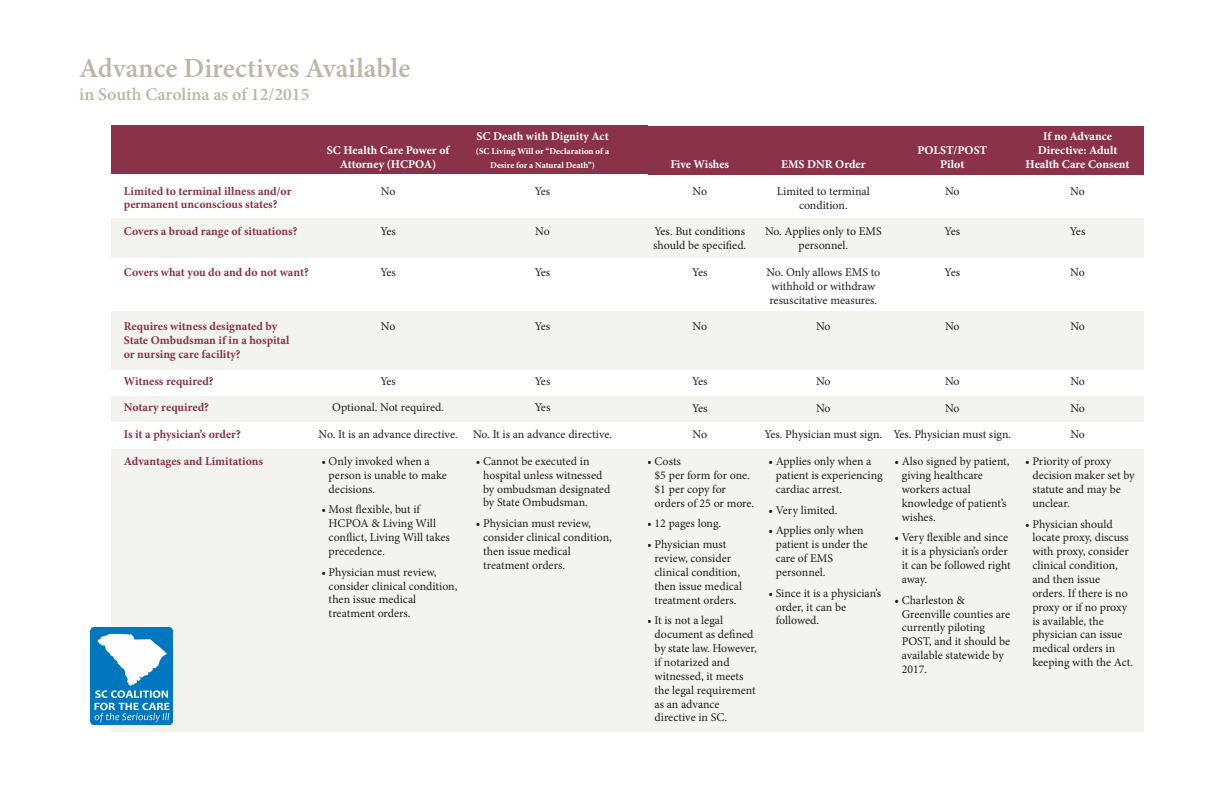
<style>
.page{position:relative;width:1224px;height:792px;background:#fff}
.page>*{position:absolute;margin:0;border:0;box-sizing:border-box;transform-origin:0 0}
.t1{font:600 27.7px "Minion Pro";color:#bcb6a4}
.t2{font:600 17.8px "Minion Pro";color:#bcb6a4}
.t3{font:11.9px/13.9px "Minion Pro";color:#231f20}
.t4{font:700 11.9px/13.9px "Minion Pro";color:#8a3348}
.t5{font:700 11.9px/13.9px "Minion Pro";color:#fff;text-align:center}
.t6{font:700 8.9px/13.9px "Minion Pro";color:#fff;text-align:center}
</style>
<div class="page">
<div style="left:640px;top:126px;width:503px;height:48px;background:#8a3348"></div>
<div style="left:640px;top:219px;width:503px;height:39px;background:#f3f3ef"></div>
<div style="left:640px;top:311px;width:503px;height:58px;background:#f3f3ef"></div>
<div style="left:640px;top:397px;width:503px;height:25px;background:#f3f3ef"></div>
<div style="left:640px;top:449px;width:503px;height:283px;background:#f3f3ef"></div>
<div style="left:111px;top:126px;width:537px;height:48px;background:#8a3348"></div>
<div style="left:111px;top:219px;width:537px;height:39px;background:#f3f3ef"></div>
<div style="left:111px;top:311px;width:537px;height:58px;background:#f3f3ef"></div>
<div style="left:111px;top:396px;width:537px;height:26px;background:#f3f3ef"></div>
<div style="left:111px;top:449px;width:537px;height:283px;background:#f3f3ef"></div>
<img style="left:90px;top:627px;width:83px;height:98px">
<h1 class="t1" style="left:79px;top:49px;width:333px">Advance Directives Available</h1>
<h2 class="t2" style="left:79px;top:82px;width:232px">in South Carolina as of 12/2015</h2>
<h1 class="t1" style="left:37px;top:50px;width:333px">Advance Directives Available</h1>
<h2 class="t2" style="left:37px;top:82px;width:232px">in South Carolin as of 12/20 5</h2>
<p class="t4" style="left:124px;top:184px;width:169px">Limited to terminal illness and/or permanent unconscious states?</p>
<p class="t4" style="left:124px;top:224px;width:175px">Covers a broad range of situations?</p>
<p class="t4" style="left:124px;top:265px;width:187px">Covers what you do and do not want?</p>
<p class="t5" style="left:327px;top:143px;width:124px">SC Health Care Power of<br>Attorney (HCPOA)</p>
<p class="t3" style="left:381px;top:184px;width:16px">No</p>
<p class="t3" style="left:380px;top:224px;width:17px">Yes</p>
<p class="t3" style="left:380px;top:265px;width:17px">Yes</p>
<p class="t5" style="left:476px;top:129px;width:134px">SC Death with Dignity Act</p>
<p class="t6" style="left:476px;top:144px;width:135px">(SC Living Will or “Declaration of a<br>Desire for a Natural Death”)</p>
<p class="t3" style="left:535px;top:184px;width:17px">Yes</p>
<p class="t3" style="left:535px;top:224px;width:16px">No</p>
<p class="t3" style="left:535px;top:265px;width:17px">Yes</p>
<p class="t4" style="left:124px;top:319px;width:167px">Requires witness designated by<br>State Ombudsman if in a hospital or nursing care facility?</p>
<p class="t4" style="left:124px;top:374px;width:91px">Witness required?</p>
<p class="t4" style="left:124px;top:400px;width:87px">Notary required?</p>
<p class="t4" style="left:124px;top:427px;width:118px">Is it a physician’s order?</p>
<p class="t4" style="left:124px;top:454px;width:141px">Advantages and Limitations</p>
<p class="t3" style="left:381px;top:320px;width:16px">No</p>
<p class="t3" style="left:535px;top:319px;width:17px">Yes</p>
<p class="t3" style="left:380px;top:374px;width:17px">Yes</p>
<p class="t3" style="left:332px;top:401px;width:113px">Optional. Not required.</p>
<p class="t3" style="left:319px;top:427px;width:141px">No. It is an advance directive.</p>
<p class="t3" style="left:329px;top:454px;width:120px;text-indent:-7px">• Only invoked when a person is unable to make decisions.</p>
<p class="t3" style="left:329px;top:503px;width:123px;text-indent:-7px">• Most flexible, but if<br>HCPOA &amp; Living Will conflict, Living Will takes precedence.</p>
<p class="t3" style="left:329px;top:565px;width:130px;text-indent:-7px">• Physician must review, consider clinical condition, then issue medical treatment orders.</p>
<p class="t3" style="left:535px;top:374px;width:17px">Yes</p>
<p class="t3" style="left:535px;top:401px;width:17px">Yes</p>
<p class="t3" style="left:473px;top:427px;width:141px">No. It is an advance directive.</p>
<p class="t3" style="left:483px;top:454px;width:129px;text-indent:-7px">• Cannot be executed in hospital unless witnessed by ombudsman designated by State Ombudsman.</p>
<p class="t3" style="left:483px;top:517px;width:130px;text-indent:-7px">• Physician must review, consider clinical condition, then issue medical treatment orders.</p>
<p class="t5" style="left:670px;top:157px;width:60px">Five Wishes</p>
<p class="t3" style="left:692px;top:184px;width:16px">No</p>
<p class="t3" style="left:653px;top:225px;width:95px">Yes. But conditions should be specified.</p>
<p class="t3" style="left:692px;top:265px;width:17px">Yes</p>
<p class="t3" style="left:693px;top:320px;width:16px">No</p>
<p class="t5" style="left:781px;top:157px;width:86px">EMS DNR Order</p>
<p class="t3" style="left:777px;top:184px;width:95px;text-align:center">Limited to terminal condition.</p>
<p class="t3" style="left:765px;top:225px;width:118px;text-align:center">No. Applies only to EMS personnel.</p>
<p class="t3" style="left:766px;top:265px;width:115px">No. Only allows EMS to withhold or withdraw resuscitative measures.</p>
<p class="t3" style="left:816px;top:320px;width:16px">No</p>
<p class="t5" style="left:918px;top:143px;width:71px">POLST/POST<br>Pilot</p>
<p class="t3" style="left:945px;top:184px;width:16px">No</p>
<p class="t3" style="left:945px;top:225px;width:17px">Yes</p>
<p class="t3" style="left:945px;top:265px;width:17px">Yes</p>
<p class="t3" style="left:945px;top:320px;width:16px">No</p>
<p class="t5" style="left:1026px;top:129px;width:105px">If no Advance<br>Directive: Adult<br>Health Care Consent</p>
<p class="t3" style="left:1070px;top:184px;width:16px">No</p>
<p class="t3" style="left:1070px;top:225px;width:17px">Yes</p>
<p class="t3" style="left:1070px;top:265px;width:16px">No</p>
<p class="t3" style="left:1070px;top:320px;width:16px">No</p>
<p class="t3" style="left:692px;top:374px;width:17px">Yes</p>
<p class="t3" style="left:692px;top:401px;width:17px">Yes</p>
<p class="t3" style="left:693px;top:428px;width:16px">No</p>
<p class="t3" style="left:655px;top:454px;width:101px;text-indent:-7px">• Costs<br>$5 per form for one. $1 per copy for orders of 25 or more.</p>
<p class="t3" style="left:647px;top:517px;width:76px">• 12 pages long.</p>
<p class="t3" style="left:655px;top:537px;width:89px;text-indent:-7px">• Physician must review, consider clinical condition, then issue medical treatment orders.</p>
<p class="t3" style="left:655px;top:614px;width:104px;text-indent:-7px">• It is not a legal document as defined by state law. However, if notarized and witnessed, it meets the legal requirement as an advance directive in SC.</p>
<p class="t3" style="left:816px;top:374px;width:16px">No</p>
<p class="t3" style="left:816px;top:401px;width:16px">No</p>
<p class="t3" style="left:764px;top:428px;width:119px">Yes. Physician must sign.</p>
<p class="t3" style="left:776px;top:454px;width:109px;text-indent:-7px">• Applies only when a patient is experiencing cardiac arrest.</p>
<p class="t3" style="left:768px;top:503px;width:71px">• Very limited.</p>
<p class="t3" style="left:776px;top:524px;width:94px;text-indent:-7px">• Applies only when patient is under the care of EMS personnel.</p>
<p class="t3" style="left:776px;top:586px;width:107px;text-indent:-7px">• Since it is a physician’s order, it can be followed.</p>
<p class="t3" style="left:945px;top:374px;width:16px">No</p>
<p class="t3" style="left:945px;top:401px;width:16px">No</p>
<p class="t3" style="left:893px;top:428px;width:119px">Yes. Physician must sign.</p>
<p class="t3" style="left:902px;top:454px;width:109px;text-indent:-7px">• Also signed by patient, giving healthcare workers actual knowledge of patient’s wishes.</p>
<p class="t3" style="left:902px;top:531px;width:111px;text-indent:-7px">• Very flexible and since it is a physician’s order it can be followed right away.</p>
<p class="t3" style="left:902px;top:593px;width:110px;text-indent:-7px">• Charleston &amp;<br>Greenville counties are currently piloting<br>POST, and it should be available statewide by<br>2017.</p>
<p class="t3" style="left:1070px;top:374px;width:16px">No</p>
<p class="t3" style="left:1070px;top:401px;width:16px">No</p>
<p class="t3" style="left:1070px;top:428px;width:16px">No</p>
<p class="t3" style="left:1032px;top:454px;width:104px;text-indent:-7px">• Priority of proxy decision maker set by statute and may be unclear.</p>
<p class="t3" style="left:1032px;top:517px;width:102px;text-indent:-7px">• Physician should locate proxy, discuss with proxy, consider clinical condition, and then issue orders. If there is no proxy or if no proxy is available, the physician can issue medical orders in keeping with the Act.</p>
</div>
